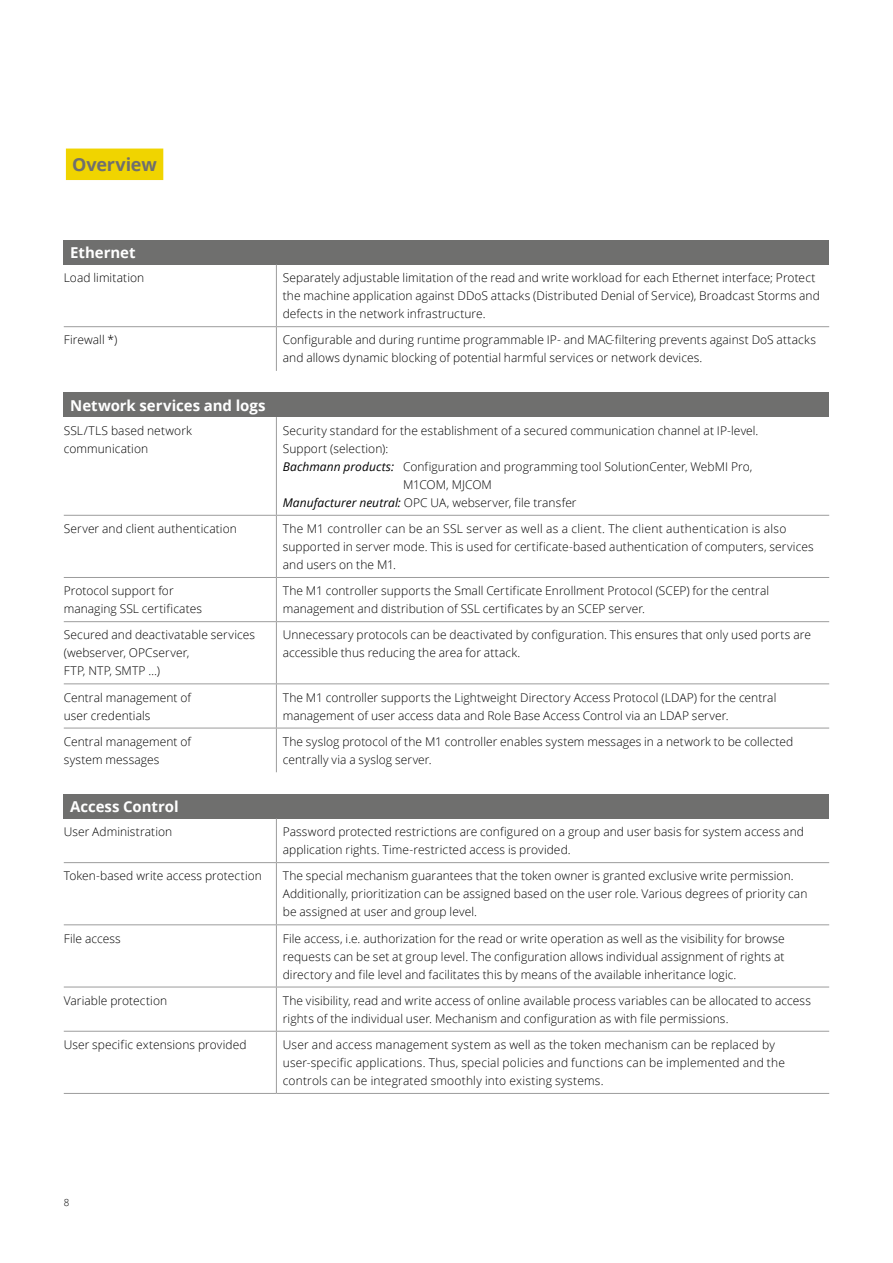
<style>
.page{position:relative;width:893px;height:1263px;background:#fff}
.page>*{position:absolute;margin:0;border:0;box-sizing:border-box;transform-origin:0 0}
.t1{font:700 18px "Open Sans";letter-spacing:-.01em;color:#6f6f6e}
.t2{font:700 15px "Open Sans";letter-spacing:-.005em;color:#fff}
.t3{font:300 12px/18px "Open Sans";letter-spacing:.005em;color:#000}
.t4{font:300 9.75px "Open Sans";color:#000}
.s1{font-weight:400;font-style:italic}
</style>
<div class="page">
<div style="left:66px;top:149px;width:97px;height:31px;background:#f0d400"></div>
<div style="left:64px;top:240px;width:765px;height:24px;background:#6f6f6e"></div>
<hr style="left:276px;top:264px;width:1px;height:62px;background:#9c9c9c">
<hr style="left:64px;top:326px;width:212px;height:1px;background:#9c9c9c">
<hr style="left:276px;top:326px;width:553px;height:1px;background:#9c9c9c">
<hr style="left:276px;top:327px;width:1px;height:44px;background:#9c9c9c">
<div style="left:64px;top:393px;width:765px;height:24px;background:#6f6f6e"></div>
<hr style="left:276px;top:417px;width:1px;height:98px;background:#9c9c9c">
<hr style="left:64px;top:515px;width:212px;height:1px;background:#9c9c9c">
<hr style="left:276px;top:515px;width:553px;height:1px;background:#9c9c9c">
<hr style="left:276px;top:516px;width:1px;height:61px;background:#9c9c9c">
<hr style="left:64px;top:577px;width:212px;height:1px;background:#9c9c9c">
<hr style="left:276px;top:577px;width:553px;height:1px;background:#9c9c9c">
<hr style="left:276px;top:578px;width:1px;height:43px;background:#9c9c9c">
<hr style="left:64px;top:621px;width:212px;height:1px;background:#9c9c9c">
<hr style="left:276px;top:621px;width:553px;height:1px;background:#9c9c9c">
<hr style="left:276px;top:622px;width:1px;height:61px;background:#9c9c9c">
<hr style="left:64px;top:683px;width:212px;height:1px;background:#9c9c9c">
<hr style="left:276px;top:683px;width:553px;height:1px;background:#9c9c9c">
<hr style="left:276px;top:684px;width:1px;height:44px;background:#9c9c9c">
<hr style="left:64px;top:728px;width:212px;height:1px;background:#9c9c9c">
<hr style="left:276px;top:728px;width:553px;height:1px;background:#9c9c9c">
<hr style="left:276px;top:728px;width:1px;height:44px;background:#9c9c9c">
<div style="left:64px;top:794px;width:765px;height:24px;background:#6f6f6e"></div>
<hr style="left:276px;top:818px;width:1px;height:44px;background:#9c9c9c">
<hr style="left:64px;top:862px;width:212px;height:1px;background:#9c9c9c">
<hr style="left:276px;top:862px;width:553px;height:1px;background:#9c9c9c">
<hr style="left:276px;top:863px;width:1px;height:61px;background:#9c9c9c">
<hr style="left:64px;top:924px;width:212px;height:1px;background:#9c9c9c">
<hr style="left:276px;top:924px;width:553px;height:1px;background:#9c9c9c">
<hr style="left:276px;top:925px;width:1px;height:62px;background:#9c9c9c">
<hr style="left:64px;top:987px;width:212px;height:1px;background:#9c9c9c">
<hr style="left:276px;top:987px;width:553px;height:1px;background:#9c9c9c">
<hr style="left:276px;top:987px;width:1px;height:44px;background:#9c9c9c">
<hr style="left:64px;top:1031px;width:212px;height:1px;background:#9c9c9c">
<hr style="left:276px;top:1031px;width:553px;height:1px;background:#9c9c9c">
<hr style="left:276px;top:1031px;width:1px;height:62px;background:#9c9c9c">
<hr style="left:64px;top:1093px;width:212px;height:1px;background:#9c9c9c">
<hr style="left:276px;top:1093px;width:553px;height:1px;background:#9c9c9c">
<h1 class="t1" style="left:72px;top:152px;width:86px">Overview</h1>
<p class="t2" style="left:70px;top:242px;width:67px">Ethernet</p>
<p class="t3" style="left:64px;top:268px;width:82px">Load limitation</p>
<p class="t3" style="left:283px;top:268px;width:539px">Separately adjustable limitation of the read and write workload for each Ethernet interface; Protect the machine application against DDoS attacks (Distributed Denial of Service), Broadcast Storms and defects in the network infrastructure.</p>
<p class="t3" style="left:64px;top:331px;width:55px">Firewall *)</p>
<p class="t3" style="left:283px;top:331px;width:535px">Configurable and during runtime programmable IP- and MAC-filtering prevents against DoS attacks and allows dynamic blocking of potential harmful services or network devices.</p>
<p class="t2" style="left:70px;top:395px;width:197px">Network services and logs</p>
<p class="t3" style="left:64px;top:421px;width:130px">SSL/TLS based network communication</p>
<p class="t3" style="left:283px;top:421px;width:477px">Security standard for the establishment of a secured communication channel at IP-level.</p>
<p class="t3" style="left:283px;top:439px;width:107px">Support (selection):</p>
<p class="t3" style="left:283px;top:457px;width:471px"><span class="s1">Bachmann products:</span> Configuration and programming tool SolutionCenter, WebMI Pro,</p>
<p class="t3" style="left:403px;top:475px;width:90px">M1COM, MJCOM</p>
<p class="t3" style="left:283px;top:493px;width:295px"><span class="s1">Manufacturer neutral:</span> OPC UA, webserver, file transfer</p>
<p class="t3" style="left:64px;top:519px;width:175px">Server and client authentication</p>
<p class="t3" style="left:283px;top:519px;width:532px">The M1 controller can be an SSL server as well as a client. The client authentication is also supported in server mode. This is used for certificate-based authentication of computers, services and users on the M1.</p>
<p class="t3" style="left:64px;top:581px;width:140px">Protocol support for managing SSL certificates</p>
<p class="t3" style="left:283px;top:581px;width:488px">The M1 controller supports the Small Certificate Enrollment Protocol (SCEP) for the central management and distribution of SSL certificates by an SCEP server.</p>
<p class="t3" style="left:64px;top:626px;width:193px">Secured and deactivatable services (webserver, OPCserver,<br>FTP, NTP, SMTP …)</p>
<p class="t3" style="left:283px;top:626px;width:530px">Unnecessary protocols can be deactivated by configuration. This ensures that only used ports are accessible thus reducing the area for attack.</p>
<p class="t3" style="left:64px;top:688px;width:129px">Central management of user credentials</p>
<p class="t3" style="left:283px;top:688px;width:495px">The M1 controller supports the Lightweight Directory Access Protocol (LDAP) for the central management of user access data and Role Base Access Control via an LDAP server.</p>
<p class="t3" style="left:64px;top:732px;width:129px">Central management of system messages</p>
<p class="t3" style="left:283px;top:732px;width:512px">The syslog protocol of the M1 controller enables system messages in a network to be collected centrally via a syslog server.</p>
<p class="t2" style="left:70px;top:796px;width:110px">Access Control</p>
<p class="t3" style="left:64px;top:822px;width:110px">User Administration</p>
<p class="t3" style="left:283px;top:822px;width:523px">Password protected restrictions are configured on a group and user basis for system access and application rights. Time-restricted access is provided.</p>
<p class="t3" style="left:64px;top:867px;width:200px">Token-based write access protection</p>
<p class="t3" style="left:283px;top:867px;width:526px">The special mechanism guarantees that the token owner is granted exclusive write permission.<br>Additionally, prioritization can be assigned based on the user role. Various degrees of priority can be assigned at user and group level.</p>
<p class="t3" style="left:64px;top:929px;width:59px">File access</p>
<p class="t3" style="left:283px;top:929px;width:504px;text-align:justify">File access, i.e. authorization for the read or write operation as well as the visibility for browse requests can be set at group level. The configuration allows individual assignment of rights at directory and file level and facilitates this by means of the available inheritance logic.</p>
<p class="t3" style="left:64px;top:991px;width:105px">Variable protection</p>
<p class="t3" style="left:283px;top:991px;width:530px">The visibility, read and write access of online available process variables can be allocated to access rights of the individual user. Mechanism and configuration as with file permissions.</p>
<p class="t3" style="left:64px;top:1035px;width:184px">User specific extensions provided</p>
<p class="t3" style="left:283px;top:1035px;width:504px">User and access management system as well as the token mechanism can be replaced by user-specific applications. Thus, special policies and functions can be implemented and the controls can be integrated smoothly into existing systems.</p>
<p class="t4" style="left:64px;top:1196px;width:7px">8</p>
</div>
